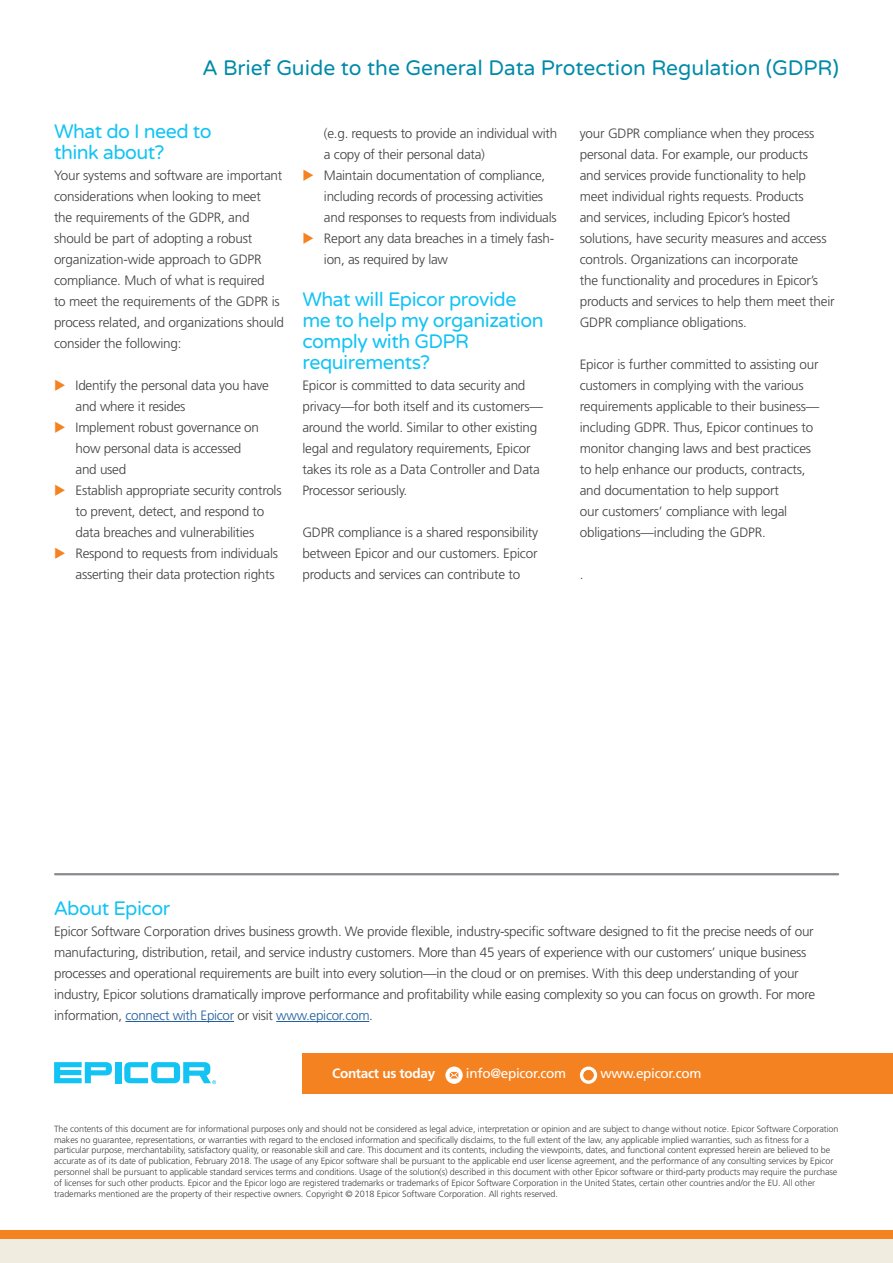
<style>
.page{position:relative;width:893px;height:1263px;background:#fff}
.page>*{position:absolute;margin:0;border:0;box-sizing:border-box;transform-origin:0 0}
.White_Paper_Bar_Head{font:21px "Varela Round";color:#008aa9}
.Body_Heading_-_Title{font:19.5px/21px "Varela Round";letter-spacing:-.025em;color:#12c3f4}
.Body_Copy_-_Sentence{font:300 13.5px/21px "Frutiger LT Std";letter-spacing:-.015em;color:#414042}
.t1{font:13.5px "Frutiger LT Std";letter-spacing:-.02em;color:#fff}
.t2{font:700 13.5px "Frutiger LT Std";letter-spacing:-.02em;color:#fff}
.t3{font:300 9px/10.8px "Frutiger LT Std";letter-spacing:-.01em;color:#414042}
.s1{color:#215e9e}
</style>
<div class="page">
<hr style="left:125px;top:1021px;width:109px;height:1px;background:#215e9e">
<hr style="left:276px;top:1021px;width:93px;height:1px;background:#215e9e">
<div style="left:303px;top:1053px;width:590px;height:40px;background:#f58220"></div>
<svg style="left:445px;top:1066px;width:18px;height:18px"></svg>
<svg style="left:450px;top:1072px;width:8px;height:6px"></svg>
<svg style="left:580px;top:1066px;width:17px;height:18px"></svg>
<svg style="left:584px;top:1070px;width:9px;height:10px"></svg>
<hr style="left:55px;top:873px;width:783px;height:2px;background:#86898d">
<div style="left:115px;top:1062px;width:6px;height:21px;background:#12c3f4"></div>
<svg style="left:54px;top:1062px;width:58px;height:21px"></svg>
<svg style="left:124px;top:1062px;width:92px;height:22px"></svg>
<div style="left:0;top:1230px;width:893px;height:10px;background:#f58220"></div>
<div style="left:0;top:1239px;width:893px;height:24px;background:#f0ede0"></div>
<p class="White_Paper_Bar_Head" style="left:203px;top:56px;width:638px">A Brief Guide to the General Data Protection Regulation (GDPR)</p>
<p class="Body_Heading_-_Title" style="left:54px;top:121px;width:159px">What do I need to think about?</p>
<p class="Body_Copy_-_Sentence" style="left:54px;top:165px;width:231px">Your systems and software are important considerations when looking to meet<br>the requirements of the GDPR, and should be part of adopting a robust organization-wide approach to GDPR compliance. Much of what is required<br>to meet the requirements of the GDPR is process related, and organizations should consider the following:</p>
<p class="Body_Copy_-_Sentence" style="left:76px;top:375px;width:195px">Identify the personal data you have and where it resides</p>
<p class="Body_Copy_-_Sentence" style="left:76px;top:417px;width:185px">Implement robust governance on how personal data is accessed and used</p>
<p class="Body_Copy_-_Sentence" style="left:76px;top:480px;width:208px">Establish appropriate security controls to prevent, detect, and respond to data breaches and vulnerabilities</p>
<p class="Body_Copy_-_Sentence" style="left:76px;top:543px;width:204px">Respond to requests from individuals asserting their data protection rights</p>
<p class="Body_Copy_-_Sentence" style="left:324px;top:123px;width:235px">(e.g. requests to provide an individual with a copy of their personal data)</p>
<p class="Body_Copy_-_Sentence" style="left:324px;top:165px;width:234px">Maintain documentation of compliance, including records of processing activities and responses to requests from individuals</p>
<p class="Body_Copy_-_Sentence" style="left:324px;top:228px;width:232px">Report any data breaches in a timely fash&shy;ion, as required by law</p>
<p class="Body_Heading_-_Title" style="left:302px;top:289px;width:243px">What will Epicor provide me to help my organization comply with GDPR requirements?</p>
<p class="Body_Copy_-_Sentence" style="left:302px;top:375px;width:242px">Epicor is committed to data security and privacy—for both itself and its customers— around the world. Similar to other existing legal and regulatory requirements, Epicor takes its role as a Data Controller and Data Processor seriously.</p>
<p class="Body_Copy_-_Sentence" style="left:302px;top:522px;width:237px;text-align:justify">GDPR compliance is a shared responsibility between Epicor and our customers. Epicor products and services can contribute to</p>
<p class="Body_Copy_-_Sentence" style="left:580px;top:123px;width:256px">your GDPR compliance when they process personal data. For example, our products<br>and services provide functionality to help meet individual rights requests. Products<br>and services, including Epicor’s hosted solutions, have security measures and access controls. Organizations can incorporate<br>the functionality and procedures in Epicor’s products and services to help them meet their GDPR compliance obligations.</p>
<p class="Body_Copy_-_Sentence" style="left:580px;top:354px;width:241px">Epicor is further committed to assisting our customers in complying with the various requirements applicable to their business— including GDPR. Thus, Epicor continues to monitor changing laws and best practices to help enhance our products, contracts, and documentation to help support<br>our customers’ compliance with legal obligations—including the GDPR.</p>
<p class="Body_Copy_-_Sentence" style="left:580px;top:564px;width:5px">.</p>
<h2 class="Body_Heading_-_Title" style="left:54px;top:898px;width:118px">About Epicor</h2>
<p class="Body_Copy_-_Sentence" style="left:54px;top:921px;width:763px">Epicor Software Corporation drives business growth. We provide flexible, industry-specific software designed to fit the precise needs of our manufacturing, distribution, retail, and service industry customers. More than 45 years of experience with our customers’ unique business processes and operational requirements are built into every solution—in the cloud or on premises. With this deep understanding of your industry, Epicor solutions dramatically improve performance and profitability while easing complexity so you can focus on growth. For more information, <span class="s1">connect with Epicor</span> or visit <span class="s1">www.epicor.com</span>.</p>
<p class="t2" style="left:332px;top:1065px;width:105px">Contact us today</p>
<p class="t1" style="left:466px;top:1065px;width:102px">info@epicor.com</p>
<p class="t1" style="left:600px;top:1065px;width:102px">www.epicor.com</p>
<p class="t3" style="left:54px;top:1123px;width:786px">The contents of this document are for informational purposes only and should not be considered as legal advice, interpretation or opinion and are subject to change without notice. Epicor Software Corporation makes no guarantee, representations, or warranties with regard to the enclosed information and specifically disclaims, to the full extent of the law, any applicable implied warranties, such as fitness for a particular purpose, merchantability, satisfactory quality, or reasonable skill and care. This document and its contents, including the viewpoints, dates, and functional content expressed herein are believed to be accurate as of its date of publication, February 2018. The usage of any Epicor software shall be pursuant to the applicable end user license agreement, and the performance of any consulting services by Epicor personnel shall be pursuant to applicable standard services terms and conditions. Usage of the solution(s) described in this document with other Epicor software or third-party products may require the purchase of licenses for such other products. Epicor and the Epicor logo are registered trademarks or trademarks of Epicor Software Corporation in the United States, certain other countries and/or the EU. All other trademarks mentioned are the property of their respective owners. Copyright © 2018 Epicor Software Corporation. All rights reserved.</p>
</div>
